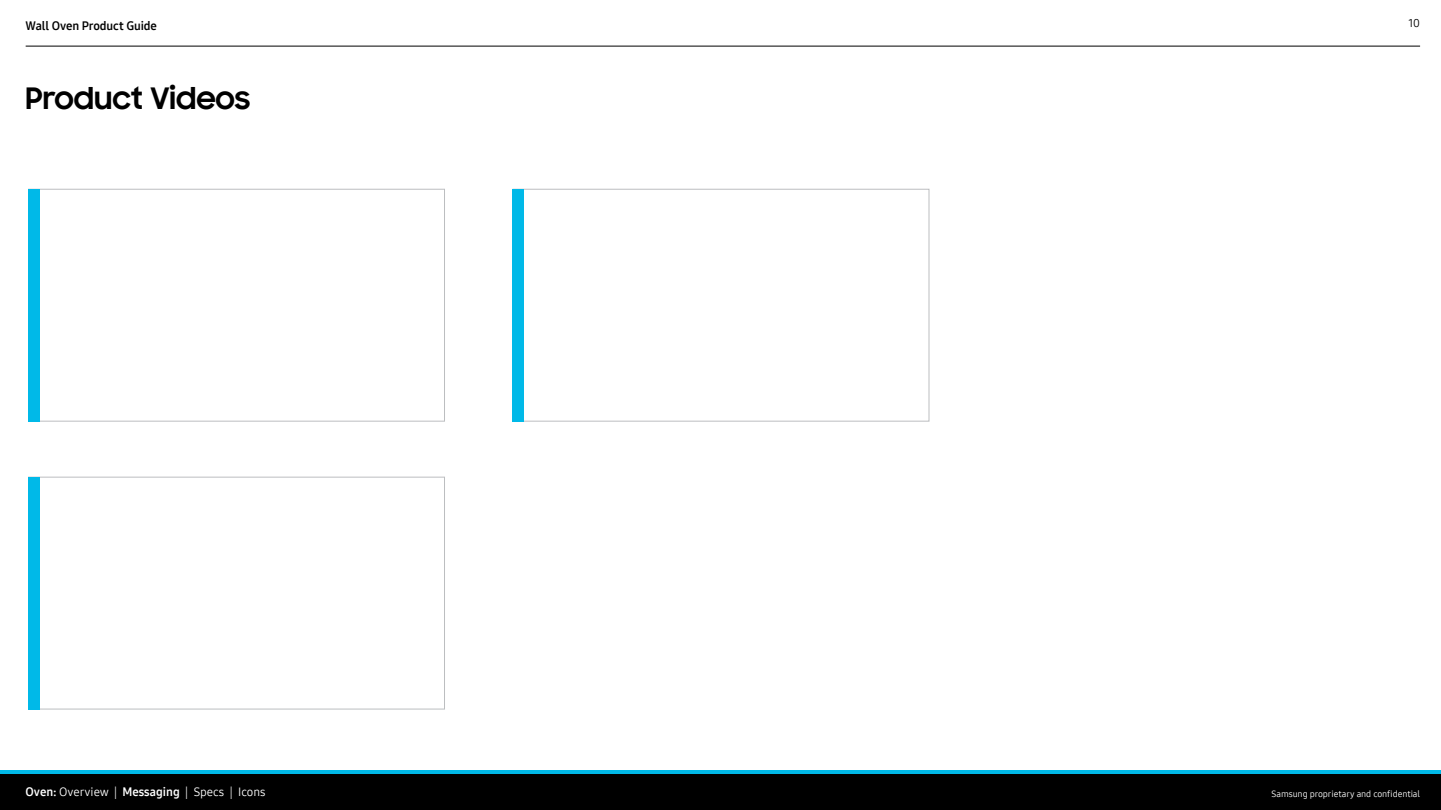
<style>
.page{position:relative;width:1441px;height:810px;background:#fff}
.page>*{position:absolute;margin:0;border:0;box-sizing:border-box;transform-origin:0 0}
.t1{font:700 30px "Samsung Sharp Sans";letter-spacing:-.005em;color:#000}
.t2{font:12px "Samsung One 400";color:#fff}
.t3{font:12px "Samsung One 700";letter-spacing:-.01em;color:#000}
.t4{font:11.25px "Samsung One 400";color:#000101}
.t5{font:9px "Samsung One 400";letter-spacing:-.01em;color:#fff}
.s1{font-family:"Samsung One 700"}
</style>
<div class="page">
<div style="left:0;top:773px;width:1440px;height:37px;background:#000"></div>
<hr style="left:0;top:770px;width:1440px;height:3px;background:#00b9e8">
<hr style="left:26px;top:46px;width:1393px;height:1px;background:#000">
<div style="left:513px;top:189px;width:416px;height:232px;background:#fff;border:1px solid #bcbec0"></div>
<div style="left:513px;top:189px;width:11px;height:232px;background:#00b9e8"></div>
<div style="left:28px;top:189px;width:417px;height:232px;background:#fff;border:1px solid #bcbec0"></div>
<div style="left:28px;top:189px;width:12px;height:232px;background:#00b9e8"></div>
<div style="left:28px;top:477px;width:417px;height:232px;background:#fff;border:1px solid #bcbec0"></div>
<div style="left:28px;top:477px;width:12px;height:232px;background:#00b9e8"></div>
<p class="t3" style="left:26px;top:18px;width:133px">Wall Oven Product Guide</p>
<p class="t4" style="left:1408px;top:15px;width:13px">10</p>
<h1 class="t1" style="left:26px;top:76px;width:226px">Product Videos</h1>
<p class="t2" style="left:26px;top:784px;width:241px"><span class="s1">Oven:</span> Overview | <span class="s1">Messaging</span> | Specs | Icons</p>
<p class="t5" style="left:1271px;top:787px;width:150px">Samsung proprietary and confidential</p>
</div>
